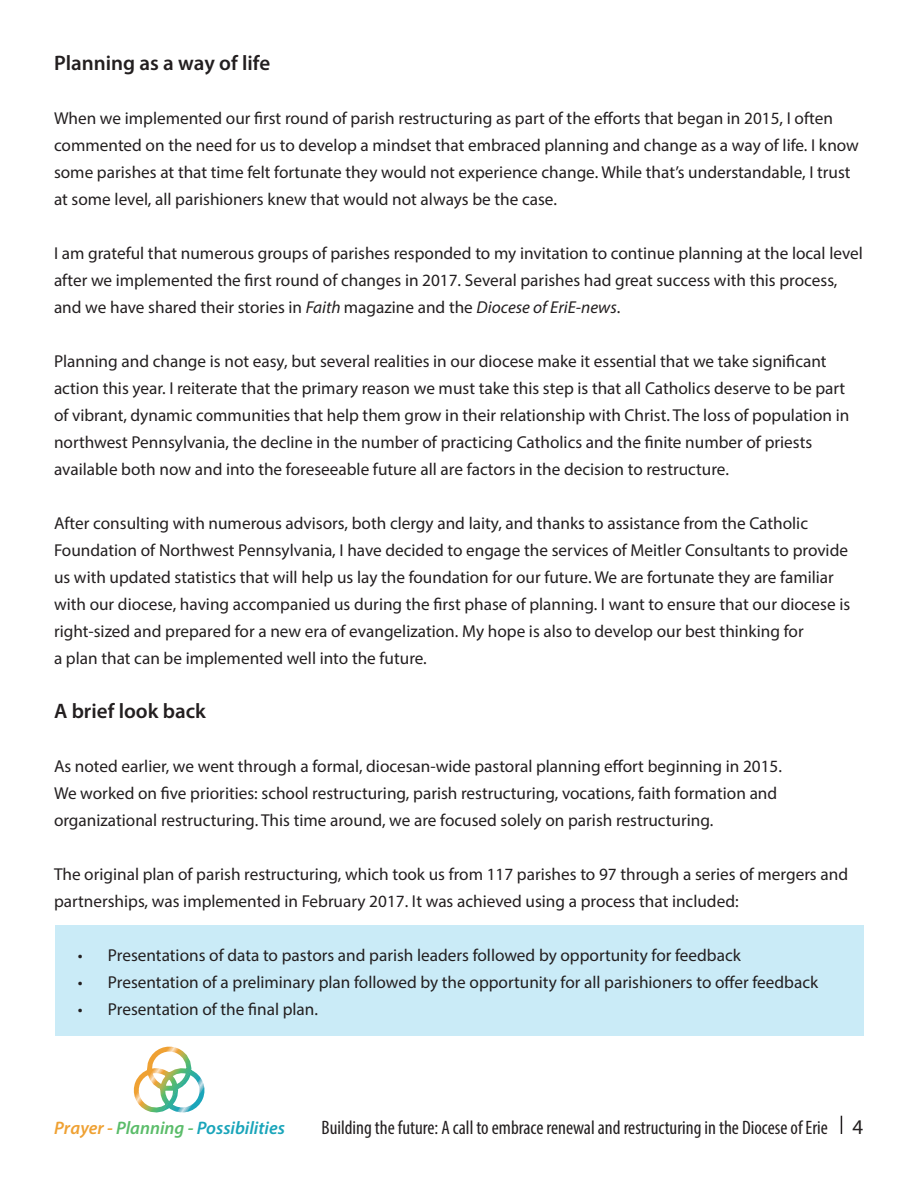
<style>
.page{position:relative;width:918px;height:1188px;background:#fff}
.page>*{position:absolute;margin:0;border:0;box-sizing:border-box;transform-origin:0 0}
.t1{font:600 21px "Myriad Pro";color:#231f20}
.t2{font:condensed 19.5px "Myriad Pro";color:#231f20}
.t3{font:italic 600 18.15px "Myriad Pro";color:#1aa5ba}
.t4{font:17.25px/27px "Myriad Pro";color:#231f20}
.s1{font-style:italic}
.s2{color:#efa133}
.s3{color:#5abc69}
.s4{font-stretch:normal;font-size:21px}
</style>
<div class="page">
<div style="left:55px;top:926px;width:808px;height:110px;background:#caebf7"></div>
<svg style="left:133px;top:1046px;width:72px;height:67px"></svg>
<svg style="left:841px;top:1116px;width:1px;height:18px"></svg>
<p class="t1" style="left:54px;top:49px;width:218px">Planning as a way of life</p>
<p class="t4" style="left:54px;top:104px;width:806px">When we implemented our first round of parish restructuring as part of the efforts that began in 2015, I often commented on the need for us to develop a mindset that embraced planning and change as a way of life. I know some parishes at that time felt fortunate they would not experience change. While that’s understandable, I trust at some level, all parishioners knew that would not always be the case.</p>
<p class="t4" style="left:54px;top:239px;width:810px">I am grateful that numerous groups of parishes responded to my invitation to continue planning at the local level after we implemented the first round of changes in 2017. Several parishes had great success with this process, and we have shared their stories in <span class="s1">Faith</span> magazine and the <span class="s1">Diocese of EriE-news</span>.</p>
<p class="t4" style="left:54px;top:347px;width:797px">Planning and change is not easy, but several realities in our diocese make it essential that we take significant action this year. I reiterate that the primary reason we must take this step is that all Catholics deserve to be part of vibrant, dynamic communities that help them grow in their relationship with Christ. The loss of population in northwest Pennsylvania, the decline in the number of practicing Catholics and the finite number of priests available both now and into the foreseeable future all are factors in the decision to restructure.</p>
<p class="t4" style="left:54px;top:509px;width:798px">After consulting with numerous advisors, both clergy and laity, and thanks to assistance from the Catholic Foundation of Northwest Pennsylvania, I have decided to engage the services of Meitler Consultants to provide us with updated statistics that will help us lay the foundation for our future. We are fortunate they are familiar with our diocese, having accompanied us during the first phase of planning. I want to ensure that our diocese is right-sized and prepared for a new era of evangelization. My hope is also to develop our best thinking for<br>a plan that can be implemented well into the future.</p>
<p class="t1" style="left:54px;top:697px;width:153px">A brief look back</p>
<p class="t4" style="left:54px;top:752px;width:730px">As noted earlier, we went through a formal, diocesan-wide pastoral planning effort beginning in 2015.<br>We worked on five priorities: school restructuring, parish restructuring, vocations, faith formation and organizational restructuring. This time around, we are focused solely on parish restructuring.</p>
<p class="t4" style="left:54px;top:860px;width:796px">The original plan of parish restructuring, which took us from 117 parishes to 97 through a series of mergers and partnerships, was implemented in February 2017. It was achieved using a process that included:</p>
<p class="t4" style="left:78px;top:941px;width:664px">• Presentations of data to pastors and parish leaders followed by opportunity for feedback</p>
<p class="t4" style="left:78px;top:968px;width:742px">• Presentation of a preliminary plan followed by the opportunity for all parishioners to offer feedback</p>
<p class="t4" style="left:78px;top:995px;width:242px">• Presentation of the final plan.</p>
<p class="t3" style="left:54px;top:1116px;width:232px"><span class="s2">Prayer -</span> <span class="s3">Planning -</span> Possibilities</p>
<p class="t2" style="left:322px;top:1115px;width:543px">Building the future: A call to embrace renewal and restructuring in the Diocese of Erie <span class="s4">4</span></p>
</div>
